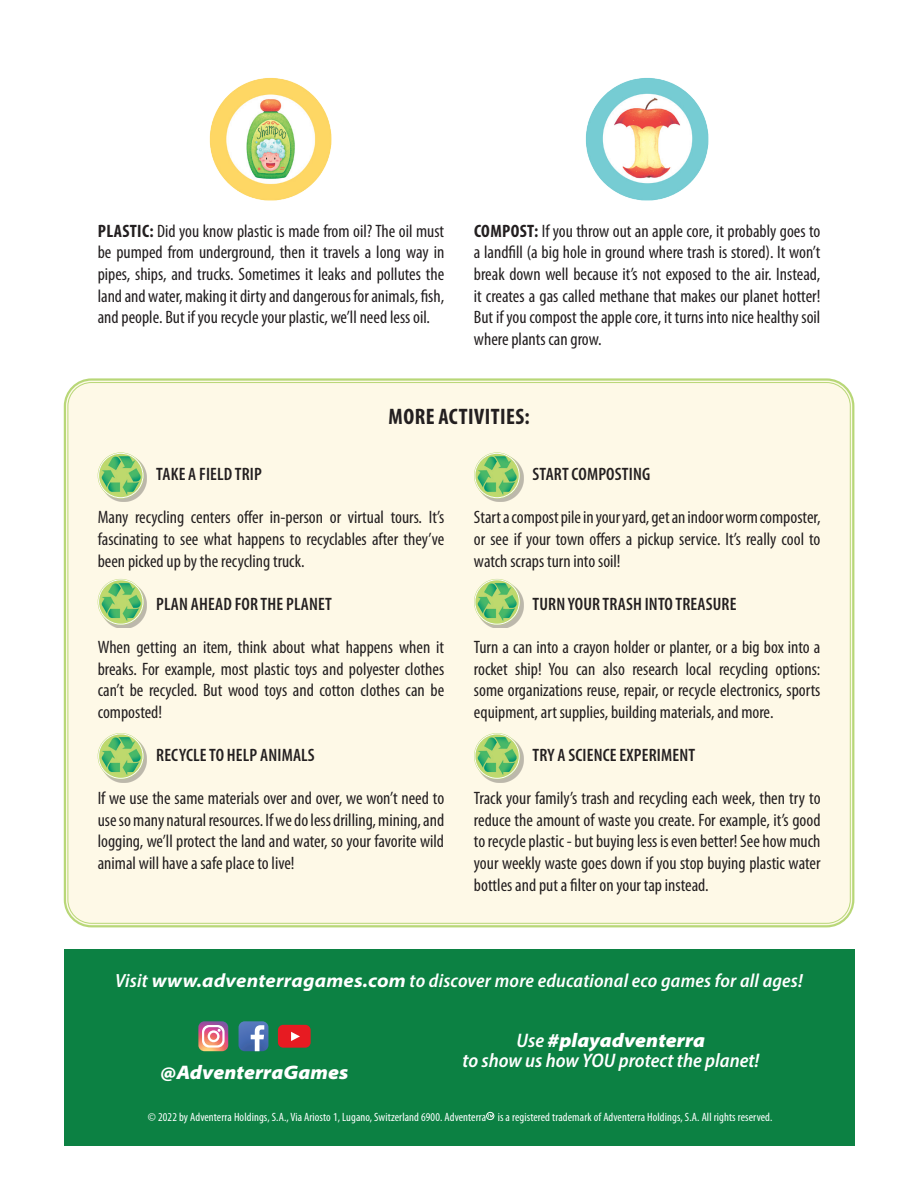
<style>
.page{position:relative;width:918px;height:1188px;background:#fff}
.page>*{position:absolute;margin:0;border:0;box-sizing:border-box;transform-origin:0 0}
.t1{font:700 condensed 22.5px "Myriad Pro";letter-spacing:.02em;color:#231f20}
.t2{font:italic 900 semi-expanded 19.65px "Myriad Pro";color:#fff}
.t3{font:italic 600 semi-condensed 19.65px "Myriad Pro";color:#fff}
.t4{font:italic 600 semi-condensed 19.2px "Myriad Pro";letter-spacing:.01em;color:#fff}
.t5{font:condensed 18px/21.6px "Myriad Pro";color:#231f20;text-align:justify}
.t6{font:600 condensed 18px "Myriad Pro";letter-spacing:.01em;color:#231f20}
.t7{font:condensed 12px "Myriad Pro";letter-spacing:.01em;color:#fff}
.s1{font-weight:700}
.s2{font-weight:700;font-stretch:semi-expanded}
.s3{font-weight:600;font-stretch:semi-condensed}
</style>
<div class="page">
<div style="left:64px;top:949px;width:790px;height:196px;background:#0c8143"></div>
<div style="left:278px;top:1025px;width:33px;height:23px;background:#e71b22;border-radius:5px"></div>
<svg style="left:291px;top:1032px;width:9px;height:9px"></svg>
<svg style="left:239px;top:1021px;width:29px;height:30px"></svg>
<svg style="left:198px;top:1021px;width:30px;height:30px"></svg>
<div style="left:486px;top:1112px;width:8px;height:8px;border:1px solid #fff;border-radius:50%"></div>
<img style="left:585px;top:78px;width:124px;height:123px">
<div style="left:66px;top:381px;width:786px;height:544px;background:#fef9e7;border-radius:26px"></div>
<div style="left:101px;top:455px;width:46px;height:47px;background:#231f20;opacity:.3"></div>
<svg style="left:98px;top:452px;width:46px;height:47px"></svg>
<img style="left:99px;top:453px;width:44px;height:45px;border-radius:22px">
<div style="left:98px;top:453px;width:45px;height:45px;border:1px solid #fff;border-radius:50%"></div>
<div style="left:101px;top:582px;width:46px;height:46px;background:#231f20;opacity:.3"></div>
<svg style="left:98px;top:579px;width:46px;height:46px"></svg>
<img style="left:99px;top:580px;width:44px;height:44px;border-radius:22px">
<div style="left:98px;top:580px;width:45px;height:44px;border:1px solid #fff;border-radius:50%"></div>
<div style="left:101px;top:736px;width:46px;height:46px;background:#231f20;opacity:.3"></div>
<svg style="left:98px;top:733px;width:46px;height:46px"></svg>
<img style="left:99px;top:734px;width:44px;height:44px;border-radius:22px">
<div style="left:98px;top:734px;width:45px;height:45px;border:1px solid #fff;border-radius:50%"></div>
<div style="left:477px;top:455px;width:46px;height:47px;background:#231f20;opacity:.3"></div>
<svg style="left:474px;top:452px;width:46px;height:47px"></svg>
<img style="left:475px;top:453px;width:44px;height:45px;border-radius:22px">
<div style="left:475px;top:453px;width:45px;height:45px;border:1px solid #fff;border-radius:50%"></div>
<div style="left:477px;top:582px;width:46px;height:46px;background:#231f20;opacity:.3"></div>
<svg style="left:474px;top:579px;width:46px;height:46px"></svg>
<img style="left:475px;top:580px;width:44px;height:44px;border-radius:22px">
<div style="left:475px;top:580px;width:45px;height:44px;border:1px solid #fff;border-radius:50%"></div>
<div style="left:477px;top:736px;width:46px;height:46px;background:#231f20;opacity:.3"></div>
<svg style="left:474px;top:733px;width:46px;height:46px"></svg>
<img style="left:475px;top:734px;width:44px;height:44px;border-radius:22px">
<div style="left:475px;top:734px;width:45px;height:45px;border:1px solid #fff;border-radius:50%"></div>
<img style="left:209px;top:78px;width:123px;height:123px">
<p class="t5" style="left:98px;top:220px;width:348px"><span class="s1">PLASTIC:</span> Did you know plastic is made from oil? The oil must be pumped from underground, then it travels a long way in pipes, ships, and trucks. Sometimes it leaks and pollutes the land and water, making it dirty and dangerous for animals, fish, and people. But if you recycle your plastic, we’ll need less oil.</p>
<p class="t5" style="left:474px;top:220px;width:348px"><span class="s1">COMPOST:</span> If you throw out an apple core, it probably goes to a landfill (a big hole in ground where trash is stored). It won’t break down well because it’s not exposed to the air. Instead, it creates a gas called methane that makes our planet hotter!<br>But if you compost the apple core, it turns into nice healthy soil where plants can grow.</p>
<p class="t1" style="left:389px;top:402px;width:143px">MORE ACTIVITIES:</p>
<p class="t6" style="left:156px;top:463px;width:107px">TAKE A FIELD TRIP</p>
<p class="t5" style="left:98px;top:507px;width:348px">Many recycling centers offer in-person or virtual tours. It’s fascinating to see what happens to recyclables after they’ve been picked up by the recycling truck.</p>
<p class="t6" style="left:156px;top:593px;width:177px">PLAN AHEAD FOR THE PLANET</p>
<p class="t5" style="left:98px;top:636px;width:348px">When getting an item, think about what happens when it breaks. For example, most plastic toys and polyester clothes can’t be recycled. But wood toys and cotton clothes can be composted!</p>
<p class="t6" style="left:156px;top:744px;width:160px">RECYCLE TO HELP ANIMALS</p>
<p class="t5" style="left:98px;top:787px;width:348px">If we use the same materials over and over, we won’t need to use so many natural resources. If we do less drilling, mining, and logging, we’ll protect the land and water, so your favorite wild animal will have a safe place to live!</p>
<p class="t6" style="left:532px;top:463px;width:119px">START COMPOSTING</p>
<p class="t5" style="left:474px;top:507px;width:348px">Start a compost pile in your yard, get an indoor worm composter, or see if your town offers a pickup service. It’s really cool to watch scraps turn into soil!</p>
<p class="t6" style="left:532px;top:593px;width:205px">TURN YOUR TRASH INTO TREASURE</p>
<p class="t5" style="left:474px;top:636px;width:348px">Turn a can into a crayon holder or planter, or a big box into a rocket ship! You can also research local recycling options: some organizations reuse, repair, or recycle electronics, sports equipment, art supplies, building materials, and more.</p>
<p class="t6" style="left:532px;top:744px;width:164px">TRY A SCIENCE EXPERIMENT</p>
<p class="t5" style="left:474px;top:787px;width:348px">Track your family’s trash and recycling each week, then try to reduce the amount of waste you create. For example, it’s good to recycle plastic - but buying less is even better! See how much your weekly waste goes down if you stop buying plastic water bottles and put a filter on your tap instead.</p>
<p class="t4" style="left:115px;top:969px;width:689px">Visit <span class="s2">www.adventerragames.com</span> to discover more educational eco games for all ages!</p>
<p class="t2" style="left:161px;top:1059px;width:189px">@AdventerraGames</p>
<p class="t2" style="left:517px;top:1028px;width:190px"><span class="s3">Use</span> #playadventerra</p>
<p class="t3" style="left:462px;top:1048px;width:299px">to show us how YOU protect the planet!</p>
<p class="t7" style="left:148px;top:1110px;width:626px">© 2022 by Adventerra Holdings, S.A., Via Ariosto 1, Lugano, Switzerland 6900. Adventerra is a registered trademark of Adventerra Holdings, S.A. All rights reserved.</p>
</div>
